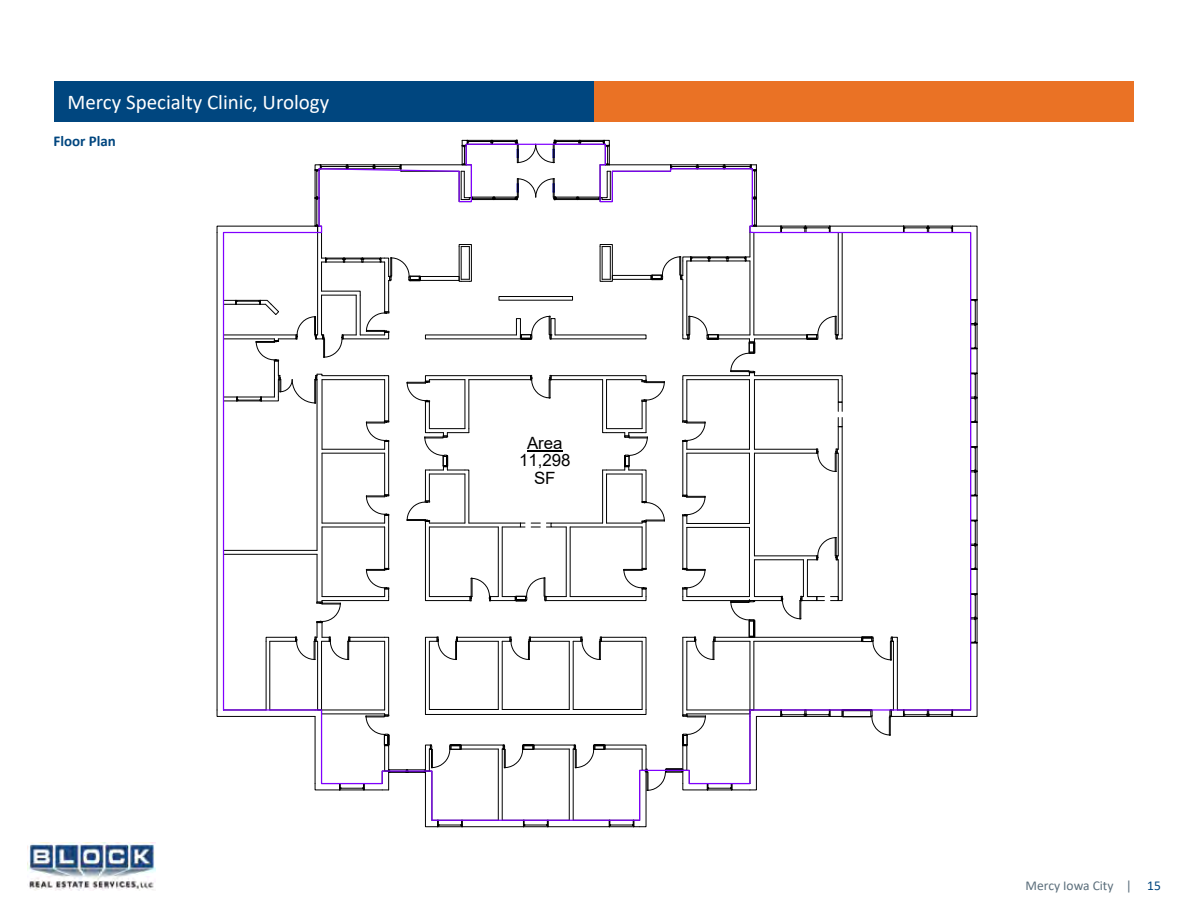
<style>
.page{position:relative;width:1188px;height:918px;background:#fff}
.page>*{position:absolute;margin:0;border:0;box-sizing:border-box;transform-origin:0 0}
.t1{font:21px "Calibri";color:#fff}
.t2{font:16.95px/18.8px "Arial";letter-spacing:-.005em;color:#000;text-align:center}
.t3{font:700 15px "Calibri";color:#00467f}
.t4{font:13.5px "Calibri";color:#5c6f7c}
.s1{color:#00467f}
</style>
<div class="page">
<img style="left:27px;top:842px;width:129px;height:49px">
<div style="left:54px;top:81px;width:540px;height:41px;background:#00467f"></div>
<div style="left:594px;top:81px;width:540px;height:41px;background:#ea7225"></div>
<div style="left:639px;top:770px;width:7px;height:57px;border:1px solid #000"></div>
<div style="left:633px;top:820px;width:7px;height:7px;border:1px solid #000"></div>
<div style="left:425px;top:820px;width:13px;height:7px;border:1px solid #000"></div>
<svg style="left:972px;top:594px;width:6px;height:50px"></svg>
<svg style="left:972px;top:520px;width:6px;height:50px"></svg>
<svg style="left:972px;top:446px;width:6px;height:51px"></svg>
<svg style="left:972px;top:373px;width:6px;height:50px"></svg>
<svg style="left:972px;top:225px;width:6px;height:124px"></svg>
<svg style="left:432px;top:821px;width:203px;height:7px"></svg>
<svg style="left:222px;top:143px;width:750px;height:678px"></svg>
<hr style="left:527px;top:451px;width:35px;height:1px;background:#000">
<p class="t1" style="left:68px;top:88px;width:263px">Mercy Specialty Clinic, Urology</p>
<p class="t3" style="left:53px;top:131px;width:64px">Floor Plan</p>
<p class="t2" style="left:527px;top:434px;width:37px">Area</p>
<p class="t2" style="left:519px;top:450px;width:53px">11,298<br>SF</p>
<p class="t4" style="left:1026px;top:876px;width:137px">Mercy Iowa City | <span class="s1">15</span></p>
</div>
